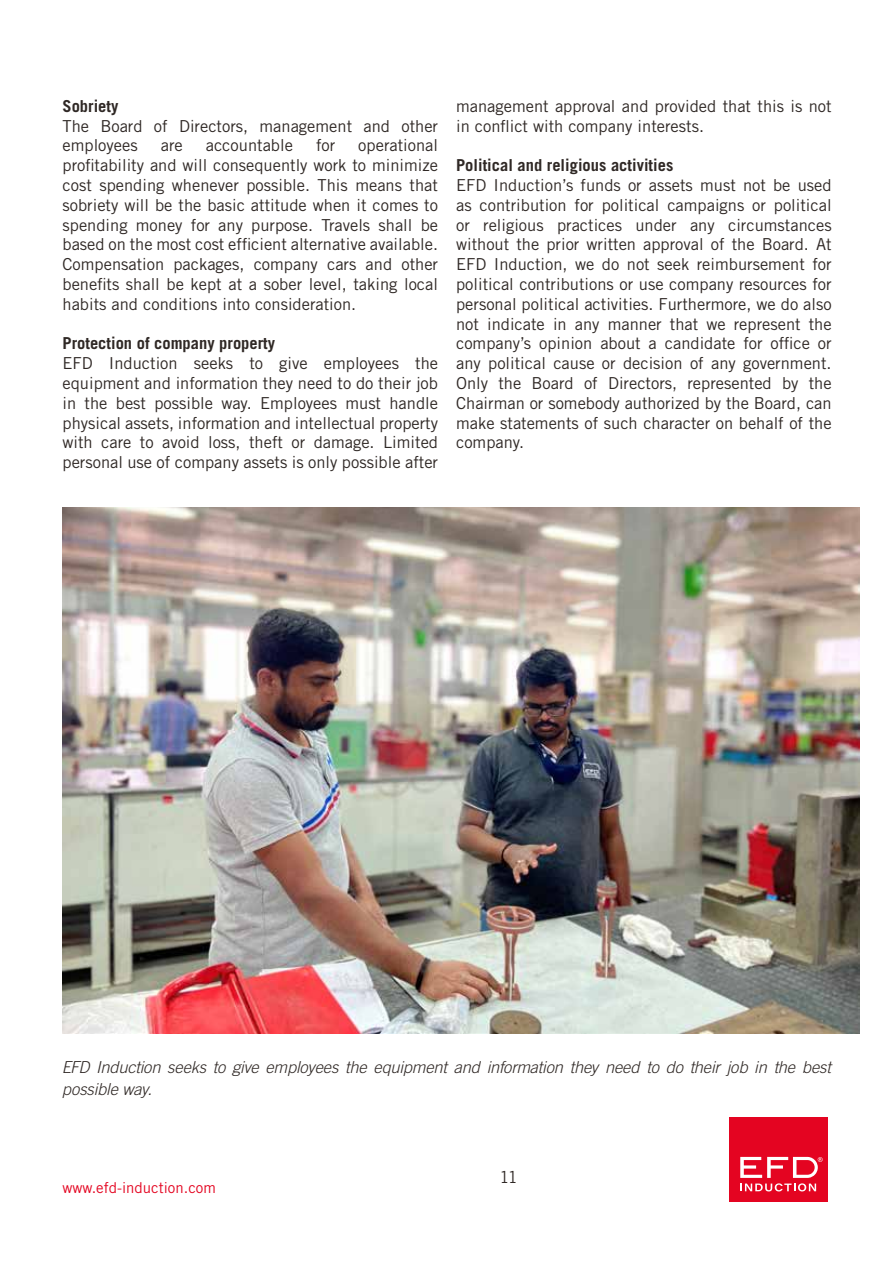
<style>
.page{position:relative;width:893px;height:1263px;background:#fff}
.page>*{position:absolute;margin:0;border:0;box-sizing:border-box;transform-origin:0 0}
.t1{font:16.5px/19.8px "Trade Gothic LT Std";color:#2f2825;text-align:justify}
.t2{font:italic 300 16.5px/22.5px "Trade Gothic LT Std";letter-spacing:-.01em;color:#2f2825}
.t3{font:700 16.5px "Trade Gothic LT Std";color:#2f2825}
.t4{font:15px "Trade Gothic LT Std";color:#e40521}
</style>
<div class="page">
<div style="left:729px;top:1117px;width:99px;height:84px;background:#e40421"></div>
<svg style="left:740px;top:1157px;width:83px;height:34px"></svg>
<img style="left:63px;top:507px;width:796px;height:526px">
<p class="t3" style="left:63px;top:96px;width:57px">Sobriety</p>
<p class="t1" style="left:63px;top:116px;width:377px">The Board of Directors, management and other employees</p>
<p class="t1" style="left:63px;top:135px;width:377px;text-indent:296px">operational profitability and will consequently work to minimize cost spending whenever possible. This means that sobriety will be the basic attitude when it comes to spending money for any purpose. Travels shall be based on the most cost efficient alternative available.<br>Compensation packages, company cars and other benefits shall be kept at a sober level, taking local habits and conditions into consideration.</p>
<p class="t3" style="left:63px;top:333px;width:214px">Protection of company property</p>
<p class="t1" style="left:63px;top:353px;width:377px">EFD Induction seeks to give employees the equipment and information they need to do their job in the best possible way. Employees must handle physical assets, information and intellectual property with care to avoid loss, theft or damage. Limited personal use of company assets is only possible after</p>
<p class="t1" style="left:161px;top:135px;width:23px">are</p>
<p class="t1" style="left:206px;top:135px;width:89px">accountable</p>
<p class="t1" style="left:316px;top:135px;width:21px">for</p>
<p class="t1" style="left:456px;top:96px;width:377px">management approval and provided that this is not in conflict with company interests.</p>
<p class="t3" style="left:456px;top:155px;width:219px">Political and religious activities</p>
<p class="t1" style="left:456px;top:175px;width:377px">EFD Induction’s funds or assets must not be used as contribution for political campaigns or political or religious practices under any circumstances without the prior written approval of the Board. At EFD Induction, we do not seek reimbursement for political contributions or use company resources for personal political activities. Furthermore, we do also not indicate in any manner that we represent the company’s opinion about a candidate for office or any political cause or decision of any government.<br>Only the Board of Directors, represented by the Chairman or somebody authorized by the Board, can make statements of such character on behalf of the company.</p>
<p class="t2" style="left:62px;top:1056px;width:771px">EFD Induction seeks to give employees the equipment and information they need to do their job in the best possible way.</p>
<p class="t4" style="left:63px;top:1178px;width:155px">www.efd-induction.com</p>
<p class="t1" style="left:499px;top:1167px;width:20px">11</p>
</div>
